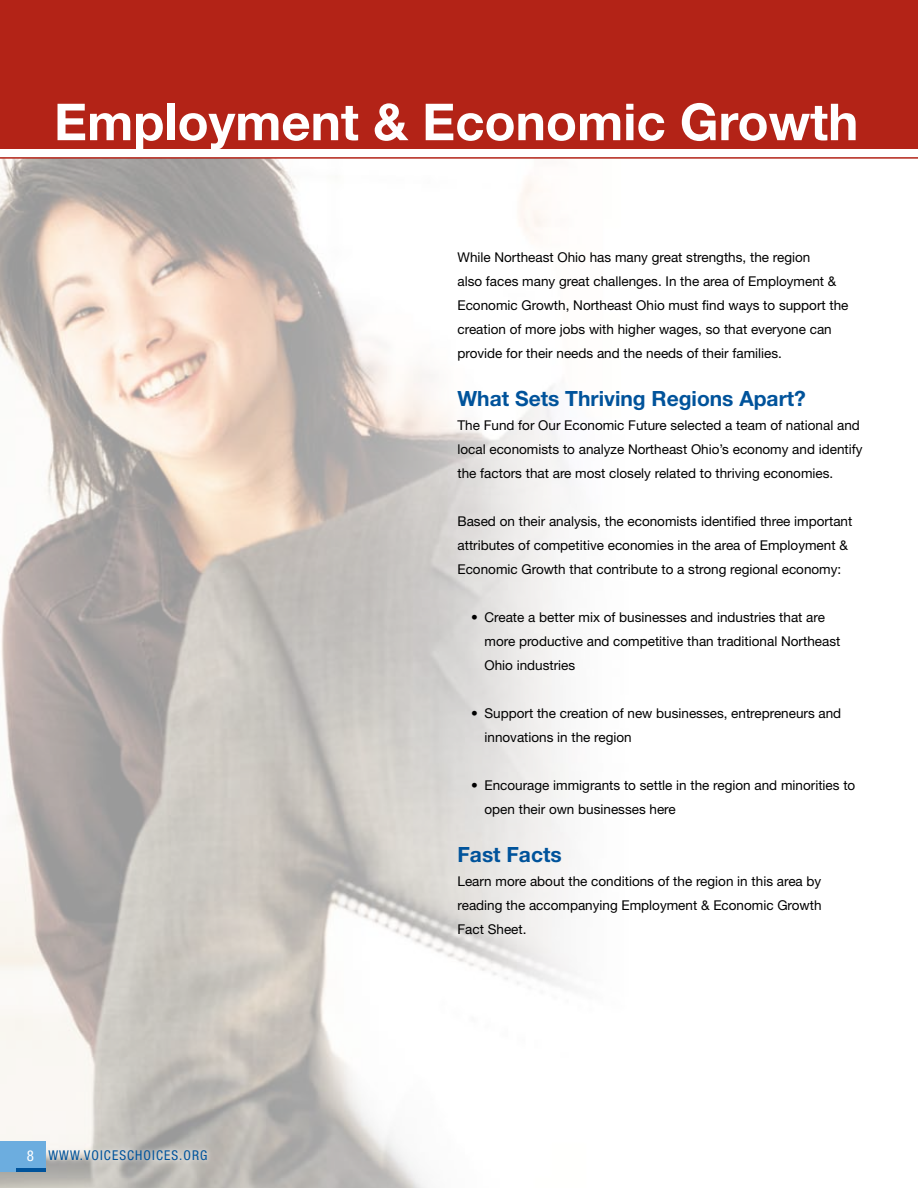
<style>
.page{position:relative;width:918px;height:1188px;background:#fff}
.page>*{position:absolute;margin:0;border:0;box-sizing:border-box;transform-origin:0 0}
.t1{font:700 51px "Helvetica Neue";color:#fff}
.t2{font:700 21px "Helvetica Neue";color:#00539b}
.t3{font:13.5px/24px "Helvetica Neue";color:#000}
.t4{font:condensed 13.5px "Helvetica Neue";letter-spacing:.08em;color:#00539b}
</style>
<div class="page">
<img style="left:0;top:159px;width:572px;height:1029px">
<div style="left:0;top:0;width:918px;height:149px;background:#b32317"></div>
<hr style="left:0;top:157px;width:918px;height:2px;background:#b32317">
<div style="left:0;top:1141px;width:45px;height:31px;background:#6caddf"></div>
<hr style="left:16px;top:1168px;width:29px;height:4px;background:#00539b">
<div style="left:43px;top:1145px;width:170px;height:21px;background:#fff;opacity:.35"></div>
<h1 class="t1" style="left:54px;top:90px;width:806px">Employment &amp; Economic Growth</h1>
<p class="t4" style="left:48px;top:1148px;width:161px">WWW.VOICESCHOICES.ORG</p>
<p class="t3" style="left:458px;top:245px;width:393px">While Northeast Ohio has many great strengths, the region<br>also faces many great challenges. In the area of Employment &amp; Economic Growth, Northeast Ohio must find ways to support the creation of more jobs with higher wages, so that everyone can provide for their needs and the needs of their families.</p>
<h2 class="t2" style="left:458px;top:385px;width:350px">What Sets Thriving Regions Apart?</h2>
<p class="t3" style="left:458px;top:413px;width:407px">The Fund for Our Economic Future selected a team of national and local economists to analyze Northeast Ohio’s economy and identify the factors that are most closely related to thriving economies.</p>
<p class="t3" style="left:458px;top:509px;width:396px">Based on their analysis, the economists identified three important attributes of competitive economies in the area of Employment &amp;<br>Economic Growth that contribute to a strong regional economy:</p>
<p class="t3" style="left:484px;top:605px;width:357px;text-indent:-14px">• Create a better mix of businesses and industries that are more productive and competitive than traditional Northeast<br>Ohio industries</p>
<p class="t3" style="left:484px;top:701px;width:358px;text-indent:-14px">• Support the creation of new businesses, entrepreneurs and innovations in the region</p>
<p class="t3" style="left:484px;top:773px;width:372px;text-indent:-14px">• Encourage immigrants to settle in the region and minorities to open their own businesses here</p>
<h2 class="t2" style="left:458px;top:841px;width:106px">Fast Facts</h2>
<p class="t3" style="left:458px;top:869px;width:366px;text-align:justify">Learn more about the conditions of the region in this area by reading the accompanying Employment &amp; Economic Growth Fact Sheet.</p>
</div>
